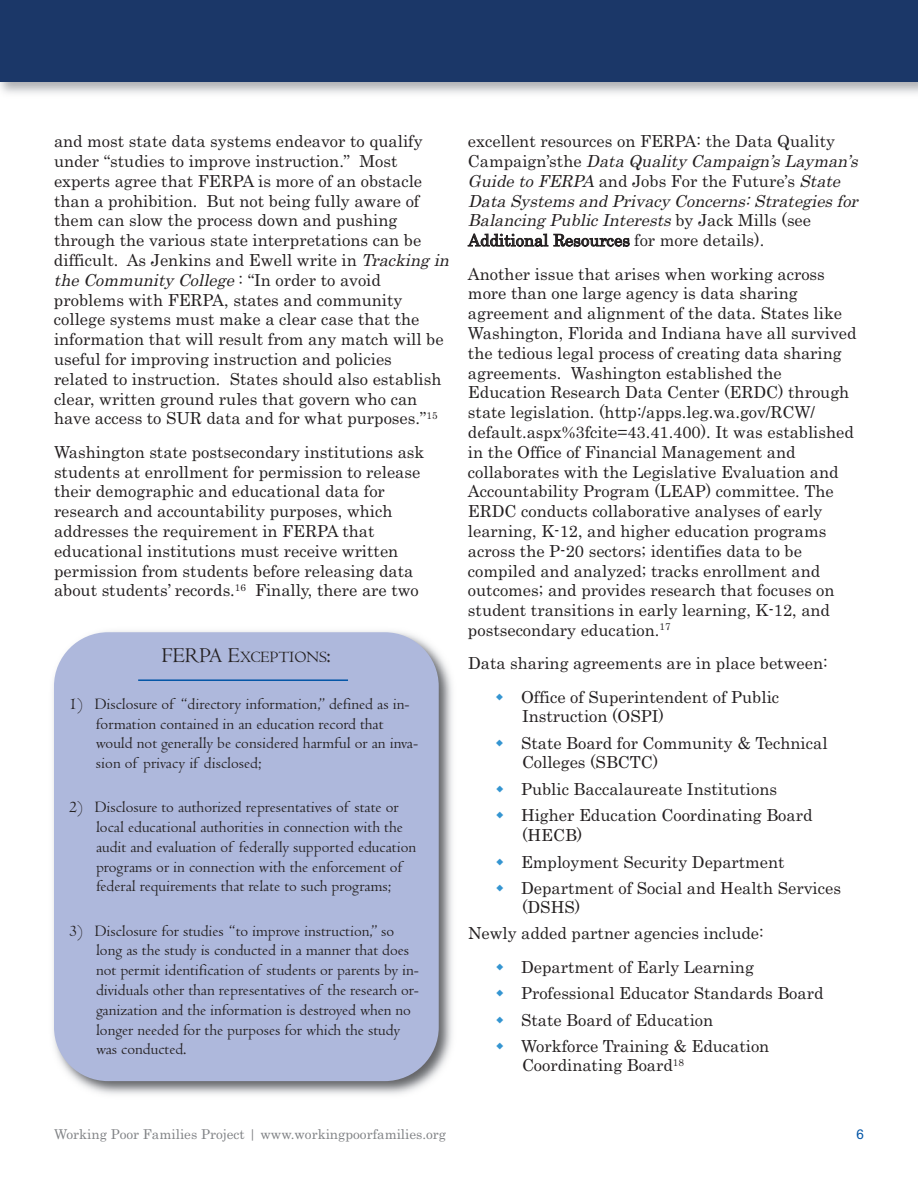
<style>
.page{position:relative;width:918px;height:1188px;background:#fff}
.page>*{position:absolute;margin:0;border:0;box-sizing:border-box;transform-origin:0 0}
.t1{font:16.5px/19.8px "Century";color:#231f20}
.t2{font:16.5px/19.8px "Centaur";color:#231f20}
.t3{font:16.35px "Centaur";color:#231f20}
.t4{font:13.5px "Century";color:#808285}
.t5{font:13.5px "Arial";color:#0154a6}
.s1{font-style:italic}
.s2{font-size:21.75px}
</style>
<div class="page">
<div style="left:0;top:0;width:918px;height:82px;background:#1b3768"></div>
<img style="left:53px;top:631px;width:399px;height:464px">
<div style="left:54px;top:632px;width:385px;height:449px;background:#aeb8dc;border-radius:54px"></div>
<hr style="left:138px;top:679px;width:210px;height:2px;background:#0154a6">
<p class="t1" style="left:54px;top:132px;width:402px">and most state data systems endeavor to qualify under “studies to improve instruction.” Most experts agree that FERPA is more of an obstacle than a prohibition. But not being fully aware of them can slow the process down and pushing through the various state interpretations can be difficult. As Jenkins and Ewell write in <span class="s1">Trackingin theCommunityCollege</span>: “In order to avoid problems with FERPA, states and community college systems must make a clear case that the information that will result from any match will be useful for improving instruction and policies<br>related to instruction. States should also establish clear, written ground rules that govern who can have access to SUR data and for what purposes.”<sup>15</sup></p>
<p class="t1" style="left:54px;top:442px;width:372px">Washington state postsecondary institutions ask students at enrollment for permission to release their demographic and educational data for research and accountability purposes, which addresses the requirement in FERPA that educational institutions must receive written permission from students before releasing data about students’ records.<sup>16</sup> Finally, there are two</p>
<p class="t3" style="left:162px;top:647px;width:171px"><span class="s2">FERPA E</span>XCEPTIONS<span class="s2">:</span></p>
<p class="t2" style="left:96px;top:693px;width:324px;text-indent:-27px">1) Disclosure of “directory information,” defined as in&shy;formation contained in an education record that would not generally be considered harmful or an inva&shy;sion of privacy if disclosed;</p>
<p class="t2" style="left:96px;top:797px;width:322px;text-indent:-27px">2) Disclosure to authorized representatives of state or local educational authorities in connection with the audit and evaluation of federally supported education programs or in connection with the enforcement of federal requirements that relate to such programs;</p>
<p class="t2" style="left:96px;top:920px;width:325px;text-indent:-27px">3) Disclosure for studies “to improve instruction,” so long as the study is conducted in a manner that does not permit identification of students or parents by in&shy;dividuals other than representatives of the research or&shy;ganization and the information is destroyed when no longer needed for the purposes for which the study was conducted.</p>
<p class="t1" style="left:468px;top:132px;width:397px">excellent resources on FERPA: the Data Quality<br>C a m p a i g n ’ s t h e <span class="s1">Data Quality Campaign’s Layman’s GuidetoFERPA</span>and Jobs For the Future’s <span class="s1">State Data Systems and Privacy Concerns: Strategies for Balancing Public Interests</span> b y J a c k M i l l s ( s e e Additional Resources for more details).</p>
<p class="t1" style="left:468px;top:264px;width:390px">Another issue that arises when working across more than one large agency is data sharing agreement and alignment of the data. States like Washington, Florida and Indiana have all survived the tedious legal process of creating data sharing agreements. Washington established the Education Research Data Center (ERDC) through state legislation. (http:/apps.leg.wa.gov/RCW/ default.aspx%3fcite=43.41.400). It was established in the Office of Financial Management and collaborates with the Legislative Evaluation and Accountability Program (LEAP) committee. The ERDC conducts collaborative analyses of early learning, K-12, and higher education programs across the P-20 sectors; identifies data to be compiled and analyzed; tracks enrollment and outcomes; and provides research that focuses on student transitions in early learning, K-12, and postsecondary education.<sup>17</sup></p>
<p class="t1" style="left:468px;top:647px;width:361px;line-height:33.8px;text-align:center">Data sharing agreements are in place between:<br>Office of Superintendent of Public</p>
<p class="t1" style="left:521px;top:703px;width:308px;line-height:26.8px">Instruction (OSPI)<br>State Board for Community &amp; Technical</p>
<p class="t1" style="left:521px;top:749px;width:293px;line-height:26.5px">Colleges (SBCTC)<br>Public Baccalaureate Institutions<br>Higher Education Coordinating Board</p>
<p class="t1" style="left:521px;top:822px;width:321px;line-height:26.5px">(HECB)<br>Employment Security Department<br>Department of Social and Health Services</p>
<p class="t1" style="left:468px;top:894px;width:297px;line-height:26.2px;text-indent:54px">(DSHS)<br>Newly added partner agencies include:</p>
<p class="t1" style="left:521px;top:954px;width:304px;line-height:26.2px">Department of Early Learning<br>Professional Educator Standards Board<br>State Board of Education<br>Workforce Training &amp; Education</p>
<p class="t1" style="left:522px;top:1056px;width:163px">Coordinating Board<sup>18</sup></p>
<p class="t4" style="left:54px;top:1127px;width:394px">Working Poor Families Project | www.workingpoorfamilies.org</p>
<p class="t5" style="left:856px;top:1126px;width:9px">6</p>
</div>
